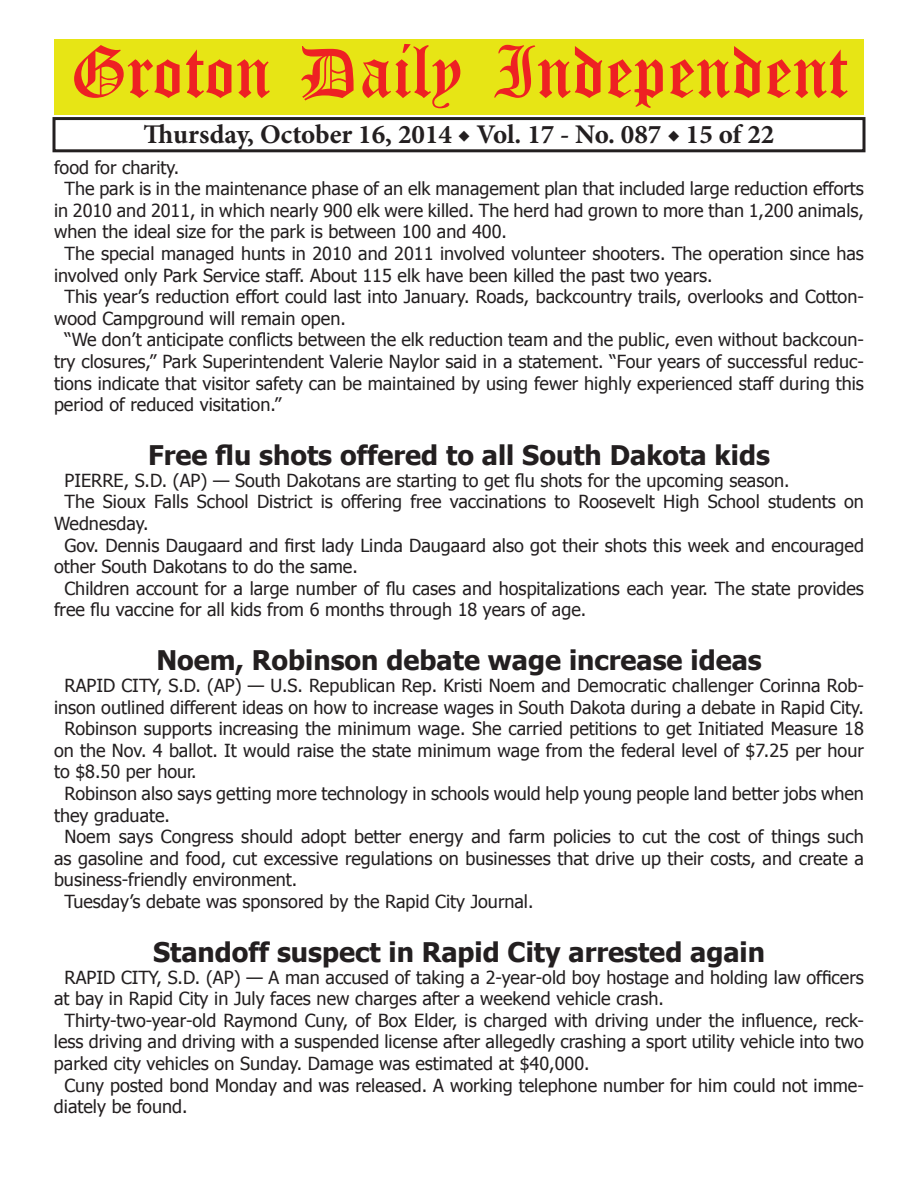
<style>
.page{position:relative;width:918px;height:1188px;background:#fff}
.page>*{position:absolute;margin:0;border:0;box-sizing:border-box;transform-origin:0 0}
.t1{font:54px "Old English Five";color:#ee2123}
.t2{font:700 27px "Tahoma";color:#231f20}
.t3{font:700 27px "Minion Pro";color:#231f20}
.t4{font:18px "Tahoma";color:#231f20}
</style>
<div class="page">
<div style="left:52px;top:117px;width:814px;height:35px;border:3px solid #231f20"></div>
<div style="left:54px;top:40px;width:810px;height:75px;background:#e7e515"></div>
<h1 class="t1" style="left:70px;top:47px;width:779px">Groton Daily Independent</h1>
<h2 class="t3" style="left:144px;top:116px;width:632px">Thursday, October 16, 2014 ◆ Vol. 17 - No. 087 ◆ 15 of 22</h2>
<p class="t4" style="left:54px;top:155px;width:127px">food for charity.</p>
<p class="t4" style="left:64px;top:177px;width:801px">The park is in the maintenance phase of an elk management plan that included large reduction efforts</p>
<p class="t4" style="left:54px;top:198px;width:812px">in 2010 and 2011, in which nearly 900 elk were killed. The herd had grown to more than 1,200 animals,</p>
<p class="t4" style="left:54px;top:220px;width:454px">when the ideal size for the park is between 100 and 400.</p>
<p class="t4" style="left:64px;top:241px;width:801px">The special managed hunts in 2010 and 2011 involved volunteer shooters. The operation since has</p>
<p class="t4" style="left:54px;top:263px;width:660px">involved only Park Service staff. About 115 elk have been killed the past two years.</p>
<p class="t4" style="left:64px;top:285px;width:801px">This year’s reduction effort could last into January. Roads, backcountry trails, overlooks and Cotton-</p>
<p class="t4" style="left:54px;top:306px;width:293px">wood Campground will remain open.</p>
<p class="t4" style="left:64px;top:328px;width:801px">“We don’t anticipate conflicts between the elk reduction team and the public, even without backcoun-</p>
<p class="t4" style="left:54px;top:349px;width:812px">try closures,” Park Superintendent Valerie Naylor said in a statement. “Four years of successful reduc-</p>
<p class="t4" style="left:54px;top:371px;width:811px">tions indicate that visitor safety can be maintained by using fewer highly experienced staff during this</p>
<p class="t4" style="left:54px;top:393px;width:229px">period of reduced visitation.”</p>
<h2 class="t2" style="left:148px;top:436px;width:623px">Free flu shots offered to all South Dakota kids</h2>
<p class="t4" style="left:64px;top:468px;width:727px">PIERRE, S.D. (AP) — South Dakotans are starting to get flu shots for the upcoming season.</p>
<p class="t4" style="left:64px;top:490px;width:801px">The Sioux Falls School District is offering free vaccinations to Roosevelt High School students on</p>
<p class="t4" style="left:54px;top:511px;width:96px">Wednesday.</p>
<p class="t4" style="left:64px;top:533px;width:801px">Gov. Dennis Daugaard and first lady Linda Daugaard also got their shots this week and encouraged</p>
<p class="t4" style="left:54px;top:555px;width:305px">other South Dakotans to do the same.</p>
<p class="t4" style="left:64px;top:576px;width:801px">Children account for a large number of flu cases and hospitalizations each year. The state provides</p>
<p class="t4" style="left:54px;top:598px;width:534px">free flu vaccine for all kids from 6 months through 18 years of age.</p>
<h2 class="t2" style="left:156px;top:642px;width:607px">Noem, Robinson debate wage increase ideas</h2>
<p class="t4" style="left:64px;top:673px;width:801px">RAPID CITY, S.D. (AP) — U.S. Republican Rep. Kristi Noem and Democratic challenger Corinna Rob-</p>
<p class="t4" style="left:54px;top:695px;width:811px">inson outlined different ideas on how to increase wages in South Dakota during a debate in Rapid City.</p>
<p class="t4" style="left:64px;top:717px;width:801px">Robinson supports increasing the minimum wage. She carried petitions to get Initiated Measure 18</p>
<p class="t4" style="left:54px;top:738px;width:811px">on the Nov. 4 ballot. It would raise the state minimum wage from the federal level of $7.25 per hour</p>
<p class="t4" style="left:54px;top:760px;width:144px">to $8.50 per hour.</p>
<p class="t4" style="left:64px;top:781px;width:801px">Robinson also says getting more technology in schools would help young people land better jobs when</p>
<p class="t4" style="left:54px;top:803px;width:118px">they graduate.</p>
<p class="t4" style="left:64px;top:825px;width:801px">Noem says Congress should adopt better energy and farm policies to cut the cost of things such</p>
<p class="t4" style="left:54px;top:846px;width:811px">as gasoline and food, cut excessive regulations on businesses that drive up their costs, and create a</p>
<p class="t4" style="left:54px;top:868px;width:245px">business-friendly environment.</p>
<p class="t4" style="left:64px;top:889px;width:471px">Tuesday’s debate was sponsored by the Rapid City Journal.</p>
<h2 class="t2" style="left:153px;top:933px;width:613px">Standoff suspect in Rapid City arrested again</h2>
<p class="t4" style="left:64px;top:965px;width:801px">RAPID CITY, S.D. (AP) — A man accused of taking a 2-year-old boy hostage and holding law officers</p>
<p class="t4" style="left:54px;top:987px;width:611px">at bay in Rapid City in July faces new charges after a weekend vehicle crash.</p>
<p class="t4" style="left:64px;top:1008px;width:801px">Thirty-two-year-old Raymond Cuny, of Box Elder, is charged with driving under the influence, reck-</p>
<p class="t4" style="left:54px;top:1030px;width:811px">less driving and driving with a suspended license after allegedly crashing a sport utility vehicle into two</p>
<p class="t4" style="left:54px;top:1051px;width:537px">parked city vehicles on Sunday. Damage was estimated at $40,000.</p>
<p class="t4" style="left:64px;top:1073px;width:801px">Cuny posted bond Monday and was released. A working telephone number for him could not imme-</p>
<p class="t4" style="left:54px;top:1095px;width:135px">diately be found.</p>
</div>
